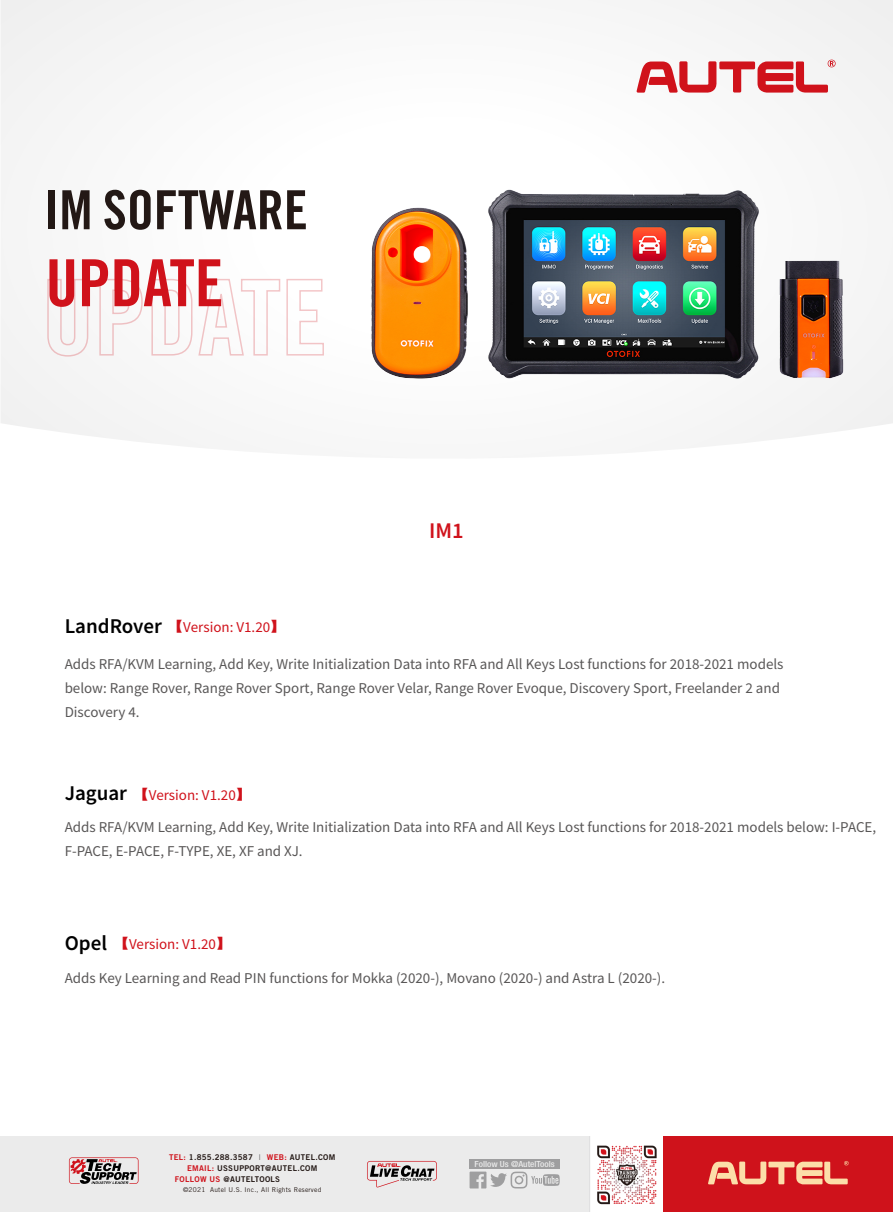
<style>
.page{position:relative;width:893px;height:1212px;background:#fff}
.page>*{position:absolute;margin:0;border:0;box-sizing:border-box;transform-origin:0 0}
.t1{font:64.95px "Trade Gothic LT Std Bd Cn 20";color:#d0121b}
.t2{font:54px "Trade Gothic LT Std Bd Cn 20";color:#231815}
.t3{font:600 22.35px "Source Sans Pro";color:#d0121b}
.t4{font:600 21px "Source Sans Pro";color:#000}
.t5{font:15px/24px "Source Sans Pro";color:#595757}
.t6{font:15px "Source Sans Pro";color:#d0121b}
.t7{font:500 condensed 8.4px "Helvetica Neue LT Std";color:#ebebeb;scale:1.1 1}
.t8{font:7.95px "Trade Gothic LT Std Bd 2";letter-spacing:.035em;color:#231815}
.t9{font:6.6px "Trade Gothic LT Std";letter-spacing:.035em;color:#231815}
.s1{font-family:"Adobe Song Std";font-weight:300}
.s2{color:#cf121b}
.s3{font-family:"Trade Gothic LT Std";color:#717071}
</style>
<div class="page">
<svg style="left:1px;top:0;width:892px;height:448px"></svg>
<div style="left:1px;top:1136px;width:689px;height:76px;background:#ebebeb"></div>
<div style="left:662px;top:1136px;width:231px;height:76px;background:#cf121b"></div>
<svg style="left:708px;top:1161px;width:141px;height:23px"></svg>
<svg style="left:367px;top:1161px;width:70px;height:26px"></svg>
<svg style="left:69px;top:1157px;width:70px;height:27px"></svg>
<div style="left:470px;top:1159px;width:90px;height:9px;background:#9e9e9f"></div>
<svg style="left:470px;top:1171px;width:90px;height:17px"></svg>
<img style="left:590px;top:1136px;width:72px;height:75px">
<svg style="left:47px;top:279px;width:42px;height:78px"></svg>
<svg style="left:99px;top:279px;width:44px;height:77px"></svg>
<svg style="left:151px;top:279px;width:173px;height:77px"></svg>
<img style="left:356px;top:27px;width:498px;height:421px">
<h2 class="t2" style="left:44px;top:177px;width:265px">IM SOFTWARE</h2>
<h1 class="t1" style="left:46px;top:244px;width:180px">UPDATE</h1>
<h3 class="t4" style="left:65px;top:612px;width:99px">LandRover</h3>
<p class="t6" style="left:168px;top:617px;width:118px"><span class="s1">【</span>Version: V1.20<span class="s1">】</span></p>
<h3 class="t3" style="left:429px;top:516px;width:36px">IM1</h3>
<p class="t5" style="left:65px;top:652px;width:720px">Adds RFA/KVM Learning, Add Key, Write Initialization Data into RFA and All Keys Lost functions for 2018-2021 models below: Range Rover, Range Rover Sport, Range Rover Velar, Range Rover Evoque, Discovery Sport, Freelander 2 and<br>Discovery 4.</p>
<h3 class="t4" style="left:65px;top:779px;width:64px">Jaguar</h3>
<p class="t6" style="left:134px;top:785px;width:118px"><span class="s1">【</span>Version: V1.20<span class="s1">】</span></p>
<p class="t5" style="left:65px;top:815px;width:813px">Adds RFA/KVM Learning, Add Key, Write Initialization Data into RFA and All Keys Lost functions for 2018-2021 models below: I-PACE,<br>F-PACE, E-PACE, F-TYPE, XE, XF and XJ.</p>
<h3 class="t4" style="left:65px;top:929px;width:44px">Opel</h3>
<p class="t6" style="left:114px;top:934px;width:118px"><span class="s1">【</span>Version: V1.20<span class="s1">】</span></p>
<p class="t5" style="left:65px;top:966px;width:602px">Adds Key Learning and Read PIN functions for Mokka (2020-), Movano (2020-) and Astra L (2020-).</p>
<p class="t8" style="left:169px;top:1152px;width:168px"><span class="s2">TEL:</span> 1.855.288.3587 <span class="s3">I</span> <span class="s2">WEB:</span> AUTEL.COM</p>
<p class="t8" style="left:187px;top:1163px;width:132px"><span class="s2">EMAIL:</span> USSUPPORT@AUTEL.COM</p>
<p class="t8" style="left:175px;top:1174px;width:107px"><span class="s2">FOLLOW US</span> @AUTELTOOLS</p>
<p class="t9" style="left:183px;top:1185px;width:140px">©2021 Autel U.S. Inc., All Rights Reserved</p>
<p class="t7" style="left:474px;top:1159px;width:75px">Follow Us @AutelTools</p>
</div>
